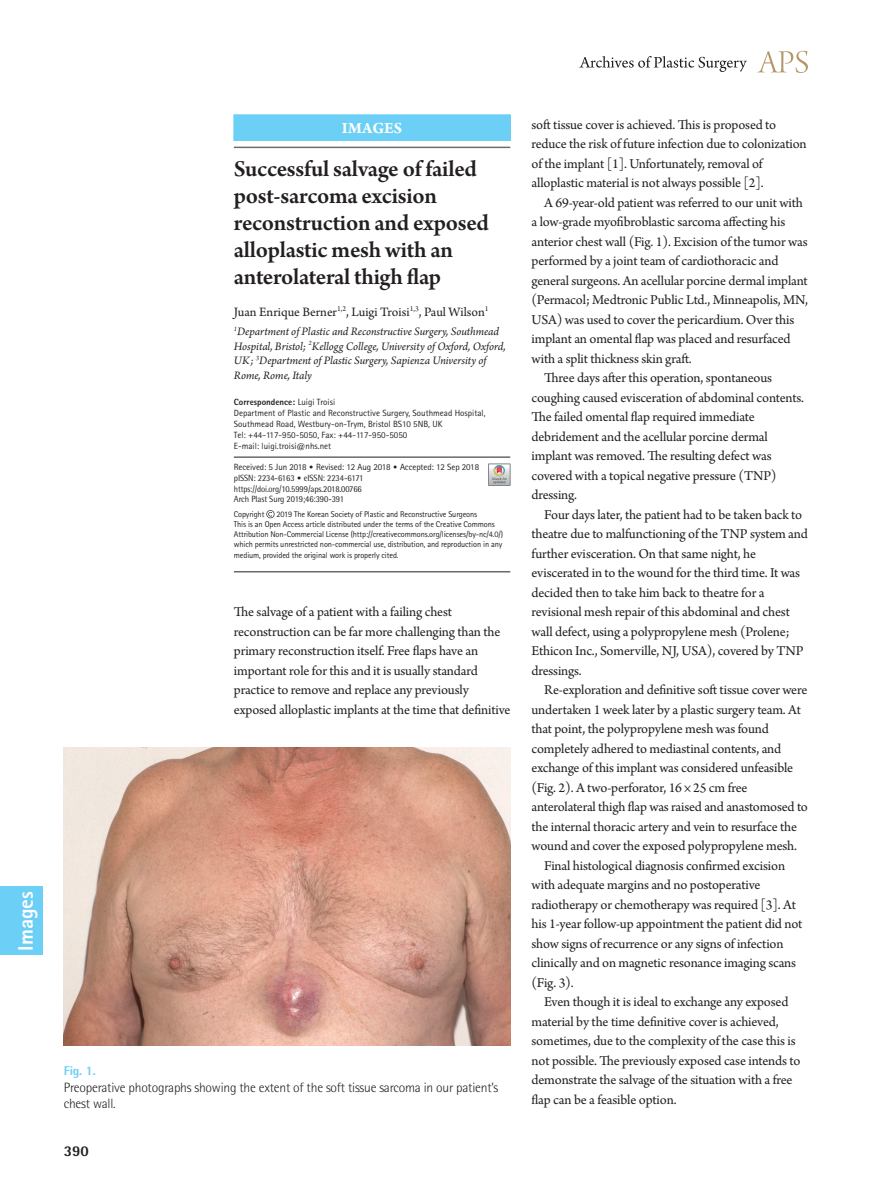
<style>
.page{position:relative;width:893px;height:1191px;background:#fff}
.page>*{position:absolute;margin:0;border:0;box-sizing:border-box;transform-origin:0 0}
.제목{font:600 24px/27px "Arno Pro";letter-spacing:-.015em;color:#231f20}
.t1{font:800 21px "Rotis Sans Serif Std";color:#fff}
.논문_분류_상단{font:700 16.5px "Arno Pro";letter-spacing:.005em;color:#fff}
.t2{font:800 15px "Rotis Semi Sans Std";color:#231f20}
.본문{font:14.25px/19.5px "Arno Pro";letter-spacing:-.01em;color:#231f20}
.본문_0{font:14.25px/19.5px "Arno Pro";letter-spacing:-.01em;color:#231f20}
.표_그림_설명{font:300 13.5px/16.2px "Rotis Semi Sans Std";letter-spacing:-.015em;color:#231f20}
.저자{font:13.5px "Arno Pro";color:#231f20}
.표_그림_설명-2{font:800 12.75px "Rotis Semi Sans Std";color:#6bcff6}
.소속{font:italic 12px/14.4px "Arno Pro";letter-spacing:-.005em;color:#231f20}
.교신저자주소{font:9px/10.8px "Rotis Sans Serif Std";color:#231f20}
.t3{font:9px/10.8px "Rotis Semi Sans Std";letter-spacing:-.01em;color:#231f20;scale:.95 1}
.교신저자주소-2{font:800 9px "Rotis Sans Serif Std";color:#231f20}
.교신저자{font:8.4px/10.2px "Rotis Sans Serif Std";letter-spacing:-.015em;color:#231f20}
.s1{font-weight:400}
.s2{font-family:"Rotis Sans Serif Std"}
.s3{font-family:"DIN Pro";font-weight:300}
</style>
<div class="page">
<svg style="left:757px;top:51px;width:51px;height:22px"></svg>
<svg style="left:579px;top:56px;width:168px;height:16px"></svg>
<div style="left:0;top:887px;width:43px;height:68px;background:#6bcff6"></div>
<hr style="left:234px;top:457px;width:276px;height:1px;background:#231f20">
<hr style="left:234px;top:571px;width:276px;height:1px;background:#231f20">
<hr style="left:234px;top:147px;width:276px;height:1px;background:#6c6d70">
<svg style="left:266px;top:510px;width:9px;height:8px"></svg>
<div style="left:234px;top:115px;width:276px;height:25px;background:#6bcff6"></div>
<div style="left:233px;top:114px;width:278px;height:27px;border:1px solid #6bcff6"></div>
<img style="left:64px;top:748px;width:446px;height:297px">
<svg style="left:488px;top:464px;width:22px;height:21px"></svg>
<h2 class="t1" style="left:12px;top:950px;width:61px;rotate:-90deg">Images</h2>
<p class="논문_분류_상단" style="left:342px;top:118px;width:62px">IMAGES</p>
<p class="제목" style="left:234px;top:157px;width:257px">Successful salvage of failed post-sarcoma excision reconstruction and exposed alloplastic mesh with an anterolateral thigh flap</p>
<p class="저자" style="left:234px;top:304px;width:256px">Juan Enrique Berner<sup>1,2</sup>, Luigi Troisi<sup>1,3</sup>, Paul Wilson<sup>1</sup></p>
<p class="소속" style="left:234px;top:325px;width:273px"><sup>1</sup>Department of Plastic and Reconstructive Surgery, Southmead Hospital, Bristol; <sup>2</sup>Kellogg College, University of Oxford, Oxford, UK; <sup>3</sup>Department of Plastic Surgery, Sapienza University of Rome, Rome, Italy</p>
<p class="교신저자주소-2" style="left:234px;top:396px;width:103px">Correspondence: <span class="s1">Luigi Troisi</span></p>
<p class="교신저자주소" style="left:234px;top:408px;width:253px">Department of Plastic and Reconstructive Surgery, Southmead Hospital,<br>Southmead Road, Westbury-on-Trym, Bristol BS10 5NB, UK</p>
<p class="교신저자주소" style="left:234px;top:429px;width:175px">Tel: +44-117-950-5050, Fax: +44-117-950-5050</p>
<p class="교신저자주소" style="left:234px;top:440px;width:99px">E-mail: luigi.troisi@nhs.net</p>
<p class="t3" style="left:234px;top:461px;width:260px"><span class="s2">Received: 5 Jun 2018</span> <span class="s3">•</span> <span class="s2">Revised: 12 Aug 2018</span> <span class="s3">•</span> <span class="s2">Accepted: 12 Sep 2018 </span>pISSN: 2234-6163 <span class="s3">•</span> eISSN: 2234-6171 https://doi.org/10.5999/aps.2018.00766<br>Arch Plast Surg 2019;46:390-391</p>
<p class="교신저자" style="left:234px;top:509px;width:32px">Copyright</p>
<p class="교신저자" style="left:276px;top:509px;width:202px">2019 The Korean Society of Plastic and Reconstructive Surgeons</p>
<p class="교신저자" style="left:234px;top:519px;width:271px">This is an Open Access article distributed under the terms of the Creative Commons Attribution Non-Commercial License (http://creativecommons.org/licenses/by-nc/4.0/) which permits unrestricted non-commercial use, distribution, and reproduction in any medium, provided the original work is properly cited.</p>
<p class="본문_0" style="left:234px;top:603px;width:278px">The salvage of a patient with a failing chest reconstruction can be far more challenging than the primary reconstruction itself. Free flaps have an important role for this and it is usually standard practice to remove and replace any previously exposed alloplastic implants at the time that definitive</p>
<p class="표_그림_설명-2" style="left:64px;top:1062px;width:33px">Fig. 1.</p>
<p class="표_그림_설명" style="left:64px;top:1079px;width:436px">Preoperative photographs showing the extent of the soft tissue sarcoma in our patient’s chest wall.</p>
<p class="t2" style="left:64px;top:1141px;width:27px">390</p>
<p class="본문_0" style="left:531px;top:115px;width:277px">soft tissue cover is achieved. This is proposed to reduce the risk of future infection due to colonization of the implant [1]. Unfortunately, removal of alloplastic material is not always possible [2].</p>
<p class="본문" style="left:531px;top:193px;width:278px;text-indent:13px">A 69-year-old patient was referred to our unit with a low-grade myofibroblastic sarcoma affecting his anterior chest wall (Fig. 1). Excision of the tumor was performed by a joint team of cardiothoracic and general surgeons. An acellular porcine dermal implant (Permacol; Medtronic Public Ltd., Minneapolis, MN, USA) was used to cover the pericardium. Over this implant an omental flap was placed and resurfaced with a split thickness skin graft.</p>
<p class="본문" style="left:531px;top:369px;width:274px;text-indent:13px">Three days after this operation, spontaneous coughing caused evisceration of abdominal contents.<br>The failed omental flap required immediate debridement and the acellular porcine dermal implant was removed. The resulting defect was covered with a topical negative pressure (TNP) dressing.</p>
<p class="본문" style="left:531px;top:505px;width:278px;text-indent:13px">Four days later, the patient had to be taken back to theatre due to malfunctioning of the TNP system and further evisceration. On that same night, he eviscerated in to the wound for the third time. It was decided then to take him back to theatre for a revisional mesh repair of this abdominal and chest wall defect, using a polypropylene mesh (Prolene; Ethicon Inc., Somerville, NJ, USA), covered by TNP dressings.</p>
<p class="본문" style="left:531px;top:681px;width:278px;text-indent:13px">Re-exploration and definitive soft tissue cover were undertaken 1 week later by a plastic surgery team. At that point, the polypropylene mesh was found completely adhered to mediastinal contents, and exchange of this implant was considered unfeasible (Fig. 2). A two-perforator, 16 × 25 cm free anterolateral thigh flap was raised and anastomosed to the internal thoracic artery and vein to resurface the wound and cover the exposed polypropylene mesh.</p>
<p class="본문" style="left:531px;top:856px;width:272px;text-indent:13px">Final histological diagnosis confirmed excision with adequate margins and no postoperative radiotherapy or chemotherapy was required [3]. At his 1-year follow-up appointment the patient did not show signs of recurrence or any signs of infection clinically and on magnetic resonance imaging scans (Fig. 3).</p>
<p class="본문" style="left:531px;top:993px;width:270px;text-indent:13px">Even though it is ideal to exchange any exposed material by the time definitive cover is achieved, sometimes, due to the complexity of the case this is not possible. The previously exposed case intends to demonstrate the salvage of the situation with a free flap can be a feasible option.</p>
</div>
